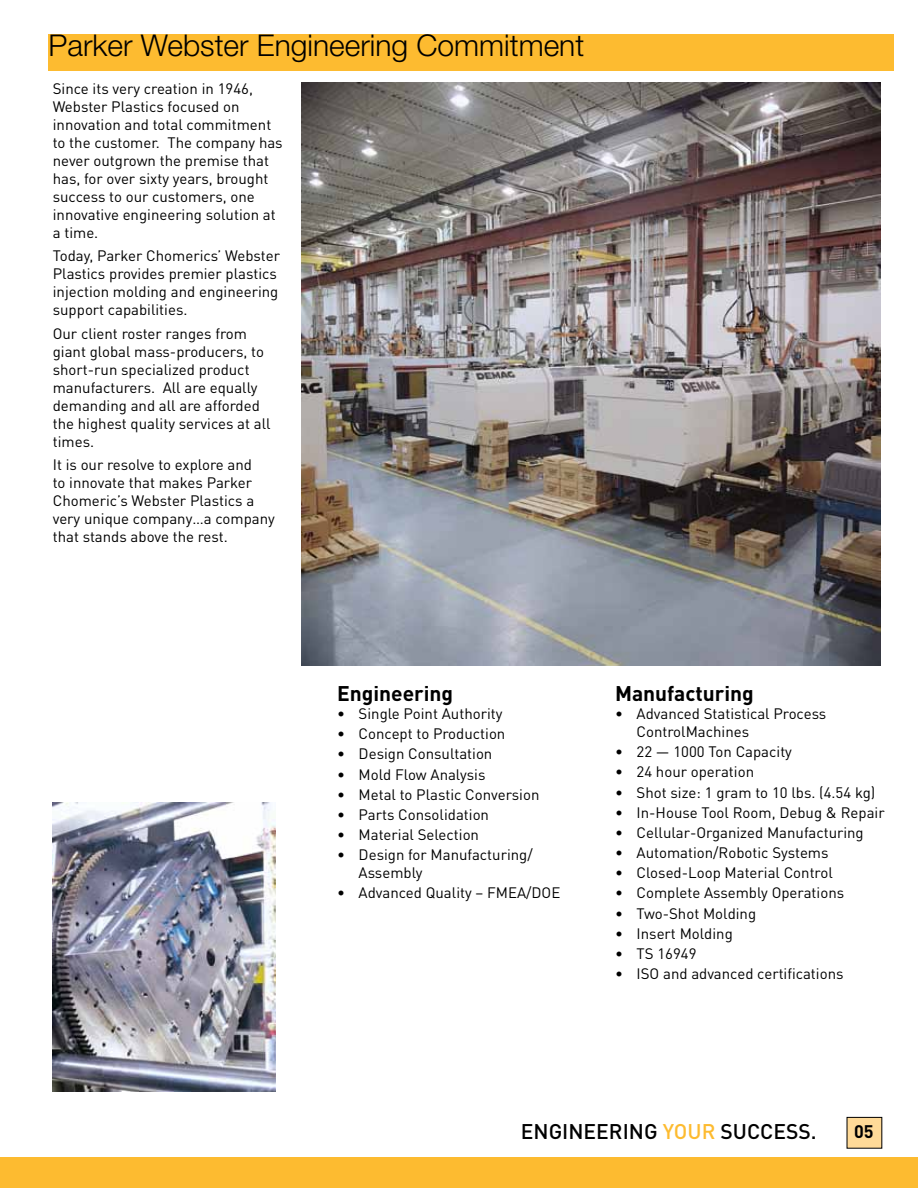
<style>
.page{position:relative;width:918px;height:1188px;background:#fff}
.page>*{position:absolute;margin:0;border:0;box-sizing:border-box;transform-origin:0 0}
.t1{font:300 30px "Helvetica Neue LT Std";color:#000}
.t2{font:700 21px "DINOT";color:#000}
.t3{font:500 21px "DINOT";color:#000}
.t4{font:700 18px "DINOT";color:#000}
.t5{font:15px/18px "DINOT";color:#000}
.s1{color:#fdbb30}
</style>
<div class="page">
<div style="left:0;top:1157px;width:918px;height:31px;background:#fdbb30"></div>
<div style="left:49px;top:34px;width:845px;height:37px;background:#fdbb30"></div>
<img style="left:302px;top:82px;width:578px;height:584px">
<img style="left:53px;top:802px;width:222px;height:290px">
<div style="left:847px;top:1117px;width:35px;height:31px;background:#ffda98"></div>
<h1 class="t1" style="left:49px;top:27px;width:537px">Parker Webster Engineering Commitment</h1>
<p class="t5" style="left:53px;top:79px;width:231px">Since its very creation in 1946,<br>Webster Plastics focused on innovation and total commitment to the customer. The company has never outgrown the premise that has, for over sixty years, brought success to our customers, one innovative engineering solution at a time.</p>
<p class="t5" style="left:53px;top:246px;width:229px">Today, Parker Chomerics’ Webster<br>Plastics provides premier plastics injection molding and engineering support capabilities.</p>
<p class="t5" style="left:53px;top:324px;width:219px">Our client roster ranges from giant global mass-producers, to short-run specialized product manufacturers. All are equally demanding and all are afforded the highest quality services at all times.</p>
<p class="t5" style="left:53px;top:455px;width:224px">It is our resolve to explore and<br>to innovate that makes Parker<br>Chomeric’s Webster Plastics a very unique company…a company that stands above the rest.</p>
<h2 class="t2" style="left:337px;top:679px;width:118px">Engineering</h2>
<p class="t5" style="left:337px;top:704px;width:167px">• Single Point Authority</p>
<p class="t5" style="left:337px;top:724px;width:170px">• Concept to Production</p>
<p class="t5" style="left:337px;top:744px;width:157px">• Design Consultation</p>
<p class="t5" style="left:337px;top:765px;width:150px">• Mold Flow Analysis</p>
<p class="t5" style="left:337px;top:785px;width:204px">• Metal to Plastic Conversion</p>
<p class="t5" style="left:337px;top:805px;width:154px">• Parts Consolidation</p>
<p class="t5" style="left:337px;top:825px;width:144px">• Material Selection</p>
<p class="t5" style="left:359px;top:845px;width:176px;text-indent:-22px">• Design for Manufacturing/<br>Assembly</p>
<p class="t5" style="left:337px;top:883px;width:225px">• Advanced Quality – FMEA/DOE</p>
<h2 class="t2" style="left:615px;top:679px;width:140px">Manufacturing</h2>
<p class="t5" style="left:637px;top:704px;width:191px;text-indent:-22px">• Advanced Statistical Process<br>ControlMachines</p>
<p class="t5" style="left:615px;top:742px;width:179px">• 22 — 1000 Ton Capacity</p>
<p class="t5" style="left:615px;top:762px;width:141px">• 24 hour operation</p>
<p class="t5" style="left:615px;top:783px;width:262px">• Shot size: 1 gram to 10 lbs. (4.54 kg)</p>
<p class="t5" style="left:615px;top:803px;width:271px">• In-House Tool Room, Debug &amp; Repair</p>
<p class="t5" style="left:615px;top:823px;width:250px">• Cellular-Organized Manufacturing</p>
<p class="t5" style="left:615px;top:843px;width:215px">• Automation/Robotic Systems</p>
<p class="t5" style="left:615px;top:863px;width:219px">• Closed-Loop Material Control</p>
<p class="t5" style="left:615px;top:883px;width:231px">• Complete Assembly Operations</p>
<p class="t5" style="left:615px;top:904px;width:143px">• Two-Shot Molding</p>
<p class="t5" style="left:615px;top:924px;width:119px">• Insert Molding</p>
<p class="t5" style="left:615px;top:944px;width:83px">• TS 16949</p>
<p class="t5" style="left:615px;top:964px;width:230px">• ISO and advanced certifications</p>
<h2 class="t3" style="left:521px;top:1117px;width:297px">ENGINEERING <span class="s1">YOUR</span> SUCCESS.</h2>
<p class="t4" style="left:854px;top:1120px;width:21px">05</p>
</div>
